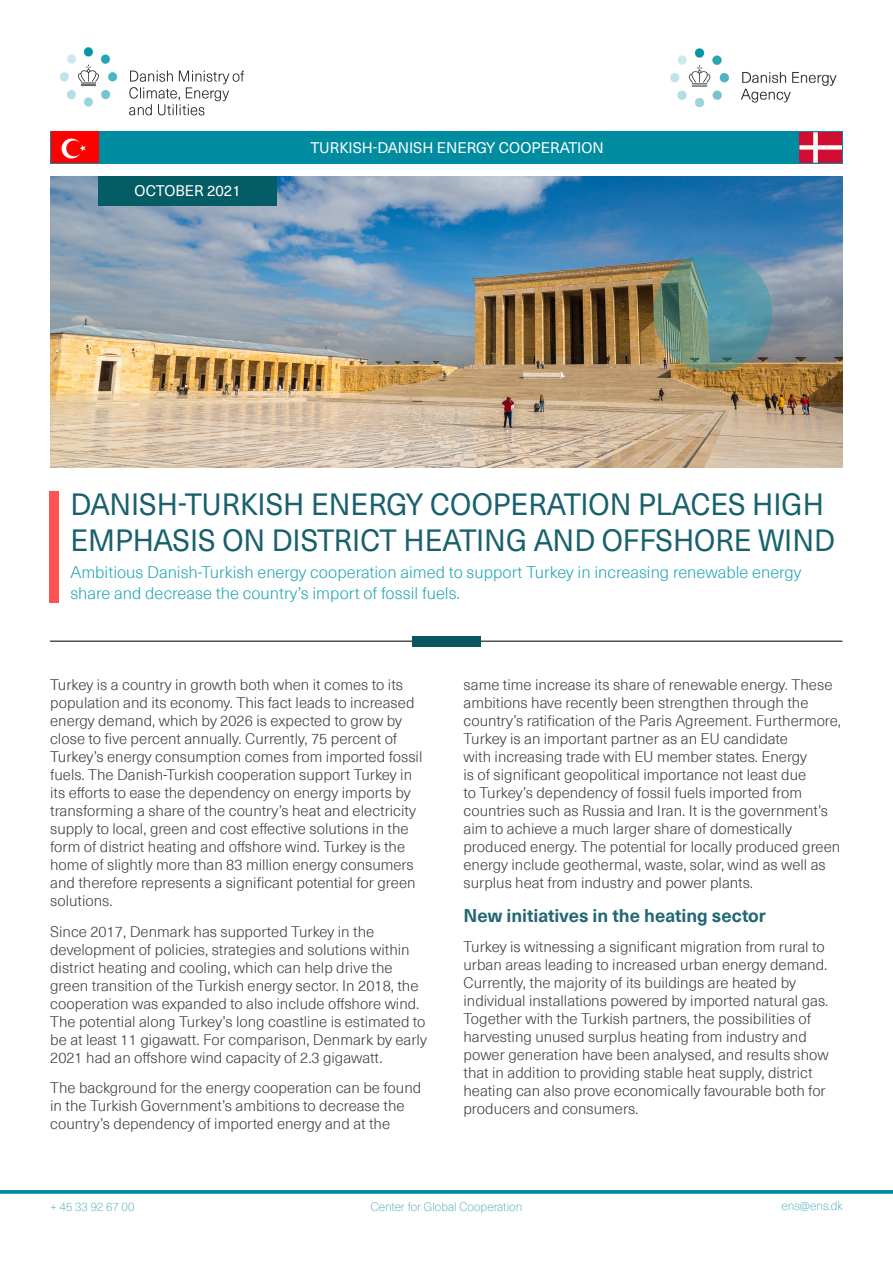
<style>
.page{position:relative;width:893px;height:1263px;background:#fff}
.page>*{position:absolute;margin:0;border:0;box-sizing:border-box;transform-origin:0 0}
.Titel{font:30px/36px "Neue Haas Unica Pro";color:#18616c;scale:.96 1}
.Overskrift{font:700 18px "Neue Haas Unica Pro";color:#226772}
.Undertitel{font:300 16.5px/21px "Neue Haas Unica Pro";color:#26a7b4}
.Brødtekst{font:300 15px/18px "Neue Haas Unica Pro";color:#3e3e3f}
.t1{font:15px "Neue Haas Unica Pro";color:#fff}
.t2{font:100 12px "Neue Haas Unica Pro";color:#1a98aa}
</style>
<div class="page">
<div style="left:50px;top:131px;width:793px;height:33px;background:#008ca0"></div>
<hr style="left:0;top:1190px;width:893px;height:3px;background:#008ca0">
<svg style="left:799px;top:132px;width:43px;height:31px"></svg>
<img style="left:51px;top:132px;width:47px;height:31px">
<img style="left:670px;top:48px;width:167px;height:60px">
<img style="left:60px;top:47px;width:184px;height:69px">
<img style="left:50px;top:176px;width:793px;height:292px">
<hr style="left:0;top:1191px;width:893px;height:3px;background:#008ca0">
<svg style="left:653px;top:253px;width:119px;height:119px;background:#5f9191"></svg>
<hr style="left:50px;top:640px;width:792px;height:2px;background:#515151">
<div style="left:412px;top:636px;width:68px;height:10px;background:#075661"></div>
<div style="left:50px;top:491px;width:9px;height:112px;background:#ff5252"></div>
<div style="left:98px;top:176px;width:179px;height:30px;background:#045c65"></div>
<p class="t1" style="left:135px;top:182px;width:108px">OCTOBER 2021</p>
<p class="t1" style="left:310px;top:139px;width:295px">TURKISH-DANISH ENERGY COOPERATION</p>
<p class="Titel" style="left:70px;top:487px;width:798px">DANISH-TURKISH ENERGY COOPERATION PLACES HIGH<br>EMPHASIS ON DISTRICT HEATING AND OFFSHORE WIND</p>
<p class="Undertitel" style="left:70px;top:562px;width:732px">Ambitious Danish-Turkish energy cooperation aimed to support Turkey in increasing renewable energy share and decrease the country’s import of fossil fuels.</p>
<p class="Brødtekst" style="left:50px;top:676px;width:374px">Turkey is a country in growth both when it comes to its population and its economy. This fact leads to increased energy demand, which by 2026 is expected to grow by close to five percent annually. Currently, 75 percent of Turkey’s energy consumption comes from imported fossil fuels. The Danish-Turkish cooperation support Turkey in its efforts to ease the dependency on energy imports by transforming a share of the country’s heat and electricity supply to local, green and cost effective solutions in the form of district heating and offshore wind. Turkey is the home of slightly more than 83 million energy consumers and therefore represents a significant potential for green solutions.</p>
<p class="Brødtekst" style="left:50px;top:922px;width:378px">Since 2017, Denmark has supported Turkey in the development of policies, strategies and solutions within district heating and cooling, which can help drive the green transition of the Turkish energy sector. In 2018, the cooperation was expanded to also include offshore wind.<br>The potential along Turkey’s long coastline is estimated to be at least 11 gigawatt. For comparison, Denmark by early 2021 had an offshore wind capacity of 2.3 gigawatt.</p>
<p class="Brødtekst" style="left:50px;top:1079px;width:373px">The background for the energy cooperation can be found in the Turkish Government’s ambitions to decrease the country’s dependency of imported energy and at the</p>
<p class="Brødtekst" style="left:463px;top:676px;width:379px">same time increase its share of renewable energy. These ambitions have recently been strengthen through the country’s ratification of the Paris Agreement. Furthermore, Turkey is an important partner as an EU candidate<br>with increasing trade with EU member states. Energy<br>is of significant geopolitical importance not least due<br>to Turkey’s dependency of fossil fuels imported from countries such as Russia and Iran. It is the government’s aim to achieve a much larger share of domestically produced energy. The potential for locally produced green energy include geothermal, waste, solar, wind as well as surplus heat from industry and power plants.</p>
<p class="Overskrift" style="left:463px;top:904px;width:304px">New initiatives in the heating sector</p>
<p class="Brødtekst" style="left:463px;top:938px;width:367px">Turkey is witnessing a significant migration from rural to urban areas leading to increased urban energy demand.<br>Currently, the majority of its buildings are heated by individual installations powered by imported natural gas.<br>Together with the Turkish partners, the possibilities of harvesting unused surplus heating from industry and power generation have been analysed, and results show that in addition to providing stable heat supply, district heating can also prove economically favourable both for producers and consumers.</p>
<p class="t2" style="left:50px;top:1199px;width:86px">+ 45 33 92 67 00</p>
<p class="t2" style="left:371px;top:1199px;width:153px">Center for Global Cooperation</p>
<p class="t2" style="left:781px;top:1199px;width:63px">ens@ens.dk</p>
</div>
